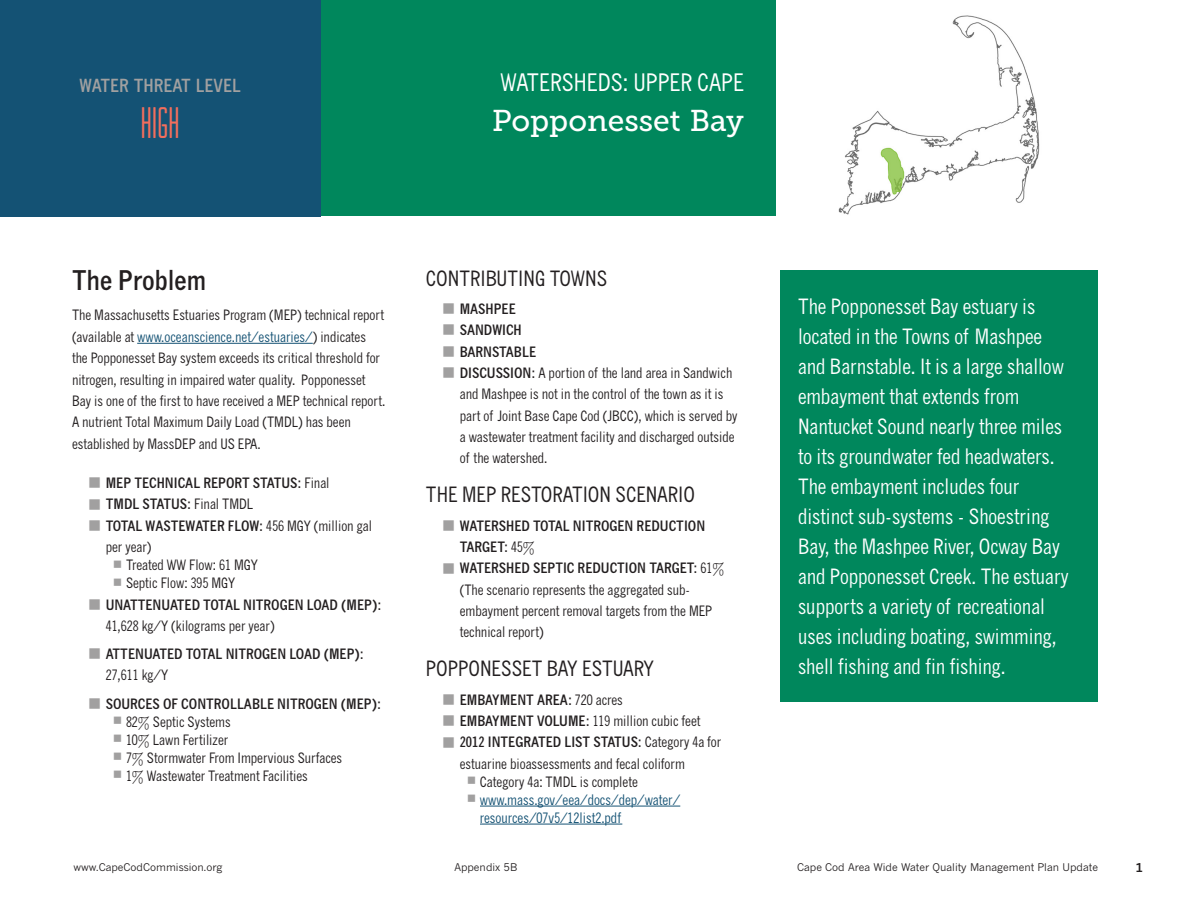
<style>
.page{position:relative;width:1188px;height:918px;background:#fff}
.page>*{position:absolute;margin:0;border:0;box-sizing:border-box;transform-origin:0 0}
.Threat-High-New{font:43.95px "Arvil Sans";color:#f26e5d;scale:.78 1}
.Watershed_Names-Titl{font:30px "Museo Slab 500";color:#fff}
.Heading_2{font:700 condensed 27px "News Gothic MT Std";color:#231f20}
.Watershed_Region_-_T{font:condensed 24px "News Gothic MT Std";color:#fff}
.Chapter_Intro{font:condensed 21px/30px "News Gothic MT Std";color:#fff}
.Heading_3{font:condensed 21px "News Gothic MT Std";color:#231f20}
.Water_Threat-New{font:700 condensed 18px "News Gothic MT Std";color:#a1a0a0}
.t1{font:condensed 14.25px/21.3px "News Gothic MT Std";color:#231f20}
.t2{font:700 condensed 14.25px/21.3px "News Gothic MT Std";color:#231f20}
.t3{font:condensed 14.25px/18px "News Gothic MT Std";color:#145274}
.t4{font:700 12px "News Gothic MT Std";color:#231f20}
.t5{font:10.5px "News Gothic MT Std";color:#231f20}
.s1{color:#145274}
.s2{font-weight:400}
.s3{font-weight:700}
</style>
<div class="page">
<div style="left:0;top:0;width:776px;height:216px;background:#00875c"></div>
<div style="left:0;top:0;width:320px;height:216px;background:#145274"></div>
<div style="left:780px;top:270px;width:318px;height:432px;background:#00875c"></div>
<hr style="left:137px;top:343px;width:176px;height:1px;background:#145274">
<hr style="left:480px;top:806px;width:200px;height:1px;background:#145274">
<hr style="left:480px;top:824px;width:142px;height:1px;background:#145274">
<img style="left:838px;top:15px;width:202px;height:200px">
<p class="Water_Threat-New" style="left:80px;top:74px;width:163px">WATER THREAT LEVEL</p>
<p class="Threat-High-New" style="left:141px;top:98px;width:51px">HIGH</p>
<p class="Watershed_Region_-_T" style="left:500px;top:68px;width:245px">WATERSHEDS: UPPER CAPE</p>
<p class="Watershed_Names-Titl" style="left:492px;top:104px;width:253px">Popponesset Bay</p>
<p class="Heading_2" style="left:72px;top:264px;width:135px">The Problem</p>
<p class="t1" style="left:72px;top:305px;width:315px">The Massachusetts Estuaries Program (MEP) technical report (available at <span class="s1">www.oceanscience.net/estuaries/</span>) indicates the Popponesset Bay system exceeds its critical threshold for nitrogen, resulting in impaired water quality. Popponesset Bay is one of the first to have received a MEP technical report.<br>A nutrient Total Maximum Daily Load (TMDL) has been established by MassDEP and US EPA.</p>
<p class="t2" style="left:106px;top:472px;width:225px">MEP TECHNICAL REPORT STATUS: <span class="s2">Final</span></p>
<p class="t2" style="left:106px;top:494px;width:149px">TMDL STATUS: <span class="s2">Final TMDL</span></p>
<p class="t1" style="left:106px;top:515px;width:268px"><span class="s3">TOTAL WASTEWATER FLOW:</span> 456 MGY (million gal per year)</p>
<p class="t1" style="left:126px;top:555px;width:133px">Treated WW Flow: 61 MGY</p>
<p class="t1" style="left:126px;top:573px;width:111px">Septic Flow: 395 MGY</p>
<p class="t2" style="left:106px;top:594px;width:277px">UNATTENUATED TOTAL NITROGEN LOAD (MEP):<br><span class="s2">41,628 kg/Y (kilograms per year)</span></p>
<p class="t2" style="left:106px;top:643px;width:260px">ATTENUATED TOTAL NITROGEN LOAD (MEP):<br><span class="s2">27,611 kg/Y</span></p>
<p class="t2" style="left:106px;top:693px;width:277px">SOURCES OF CONTROLLABLE NITROGEN (MEP):</p>
<p class="t1" style="left:126px;top:711px;width:106px">82% Septic Systems</p>
<p class="t1" style="left:126px;top:729px;width:104px">10% Lawn Fertilizer</p>
<p class="t1" style="left:126px;top:747px;width:218px">7% Stormwater From Impervious Surfaces</p>
<p class="t1" style="left:126px;top:765px;width:183px">1% Wastewater Treatment Facilities</p>
<p class="Heading_3" style="left:426px;top:266px;width:183px">CONTRIBUTING TOWNS</p>
<p class="t2" style="left:460px;top:298px;width:58px">MASHPEE</p>
<p class="t2" style="left:460px;top:319px;width:64px">SANDWICH</p>
<p class="t2" style="left:460px;top:341px;width:78px">BARNSTABLE</p>
<p class="t1" style="left:460px;top:362px;width:279px"><span class="s3">DISCUSSION:</span> A portion of the land area in Sandwich and Mashpee is not in the control of the town as it is part of Joint Base Cape Cod (JBCC), which is served by a wastewater treatment facility and discharged outside of the watershed.</p>
<p class="Heading_3" style="left:426px;top:483px;width:270px">THE MEP RESTORATION SCENARIO</p>
<p class="t2" style="left:460px;top:515px;width:247px">WATERSHED TOTAL NITROGEN REDUCTION<br>TARGET: <span class="s2">45%</span></p>
<p class="t1" style="left:460px;top:558px;width:266px"><span class="s3">WATERSHED SEPTIC REDUCTION TARGET:</span> 61% (The scenario represents the aggregated sub&shy;embayment percent removal targets from the MEP technical report)</p>
<p class="Heading_3" style="left:426px;top:657px;width:230px">POPPONESSET BAY ESTUARY</p>
<p class="t2" style="left:460px;top:689px;width:165px">EMBAYMENT AREA: <span class="s2">720 acres</span></p>
<p class="t1" style="left:460px;top:710px;width:242px"><span class="s3">EMBAYMENT VOLUME:</span> 119 million cubic feet</p>
<p class="t1" style="left:460px;top:732px;width:263px"><span class="s3">2012 INTEGRATED LIST STATUS:</span> Category 4a for estuarine bioassessments and fecal coliform</p>
<p class="t1" style="left:480px;top:771px;width:159px">Category 4a: TMDL is complete</p>
<p class="t3" style="left:480px;top:791px;width:202px">www.mass.gov/eea/docs/dep/water/ resources/07v5/12list2.pdf</p>
<p class="Chapter_Intro" style="left:798px;top:291px;width:272px">The Popponesset Bay estuary is located in the Towns of Mashpee and Barnstable. It is a large shallow embayment that extends from Nantucket Sound nearly three miles to its groundwater fed headwaters.<br>The embayment includes four distinct sub-systems - Shoestring Bay, the Mashpee River, Ocway Bay and Popponesset Creek. The estuary supports a variety of recreational uses including boating, swimming, shell fishing and fin fishing.</p>
<p class="t5" style="left:74px;top:860px;width:150px">www.CapeCodCommission.org</p>
<p class="t5" style="left:454px;top:861px;width:65px">Appendix 5B</p>
<p class="t5" style="left:797px;top:861px;width:302px">Cape Cod Area Wide Water Quality Management Plan Update</p>
<p class="t4" style="left:1135px;top:860px;width:9px">1</p>
</div>
